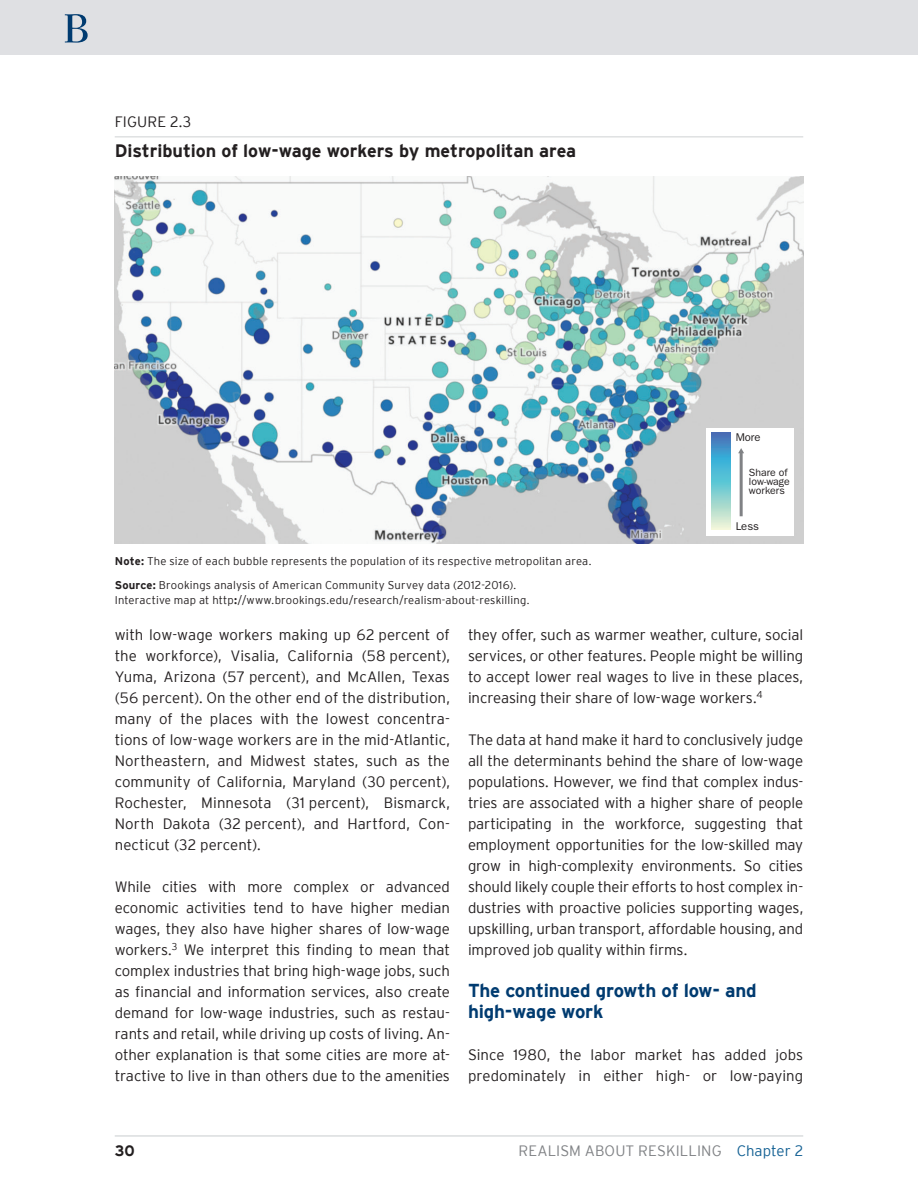
<style>
.page{position:relative;width:918px;height:1188px;background:#fff}
.page>*{position:absolute;margin:0;border:0;box-sizing:border-box;transform-origin:0 0}
._01_A_head{font:700 18.75px/21px "Interstate";letter-spacing:-.01em;color:#003b70}
._40_figure_title{font:700 18px "Interstate";letter-spacing:-.005em;color:#231f20}
._07_body_text{font:300 15px/21px "Interstate";letter-spacing:-.005em;color:#231f20;text-align:justify}
.t1{font:300 15px "Interstate";letter-spacing:.005em;color:#808285}
._40_figure_number{font:300 15px "Interstate";letter-spacing:.01em;color:#231f20}
.t2{font:700 15px "Interstate";color:#231f20}
._44_source{font:300 11.25px "Interstate";letter-spacing:.015em;color:#231f20}
.t3{font:11.25px "ITC Franklin Gothic Std";color:#231f20}
.t4{font:10.5px/9px "ITC Franklin Gothic Std";color:#231f20}
.s1{font-weight:700}
.s2{color:#146194}
</style>
<div class="page">
<div style="left:0;top:0;width:918px;height:55px;background:#dfe0e3"></div>
<hr style="left:115px;top:1135px;width:688px;height:2px;background:#cfd2d4">
<hr style="left:115px;top:136px;width:688px;height:1px;background:#cfd2d4">
<img style="left:115px;top:176px;width:688px;height:368px">
<div style="left:706px;top:428px;width:88px;height:108px;background:#fff"></div>
<svg style="left:711px;top:433px;width:20px;height:97px;background:#77bfd0"></svg>
<hr style="left:740px;top:452px;width:3px;height:64px;background:#808285">
<svg style="left:738px;top:448px;width:6px;height:5px"></svg>
<svg style="left:65px;top:14px;width:23px;height:29px"></svg>
<p class="_40_figure_number" style="left:115px;top:113px;width:78px">FIGURE 2.3</p>
<p class="_40_figure_title" style="left:115px;top:140px;width:463px">Distribution of low-wage workers by metropolitan area</p>
<p class="_44_source" style="left:115px;top:554px;width:478px"><span class="s1">Note:</span> The size of each bubble represents the population of its respective metropolitan area.</p>
<p class="_44_source" style="left:115px;top:578px;width:403px"><span class="s1">Source:</span> Brookings analysis of American Community Survey data (2012-2016).</p>
<p class="_44_source" style="left:115px;top:593px;width:416px">Interactive map at http<span class="s1">:</span>//www.brookings.edu/research/realism-about-reskilling.</p>
<p class="t3" style="left:736px;top:431px;width:26px">More</p>
<p class="t4" style="left:749px;top:468px;width:42px">Share of low-wage workers</p>
<p class="t3" style="left:736px;top:520px;width:25px">Less</p>
<p class="_07_body_text" style="left:115px;top:624px;width:337px">with low-wage workers making up 62 percent of the workforce), Visalia, California (58 percent), Yuma, Arizona (57 percent), and McAllen, Texas (56 percent). On the other end of the distribution, many of the places with the lowest concentra&shy;tions of low-wage workers are in the mid-Atlantic, Northeastern, and Midwest states, such as the community of California, Maryland (30 percent), Rochester, Minnesota (31 percent), Bismarck, North Dakota (32 percent), and Hartford, Con&shy;necticut (32 percent).</p>
<p class="_07_body_text" style="left:115px;top:876px;width:337px">While cities with more complex or advanced economic activities tend to have higher median wages, they also have higher shares of low-wage workers.<sup>3</sup> We interpret this finding to mean that complex industries that bring high-wage jobs, such as financial and information services, also create demand for low-wage industries, such as restau&shy;rants and retail, while driving up costs of living. An&shy;other explanation is that some cities are more at&shy;tractive to live in than others due to the amenities</p>
<p class="_07_body_text" style="left:468px;top:624px;width:337px">they offer, such as warmer weather, culture, social services, or other features. People might be willing to accept lower real wages to live in these places, increasing their share of low-wage workers.<sup>4</sup></p>
<p class="_07_body_text" style="left:468px;top:729px;width:337px">The data at hand make it hard to conclusively judge all the determinants behind the share of low-wage populations. However, we find that complex indus&shy;tries are associated with a higher share of people participating in the workforce, suggesting that employment opportunities for the low-skilled may grow in high-complexity environments. So cities should likely couple their efforts to host complex in&shy;dustries with proactive policies supporting wages, upskilling, urban transport, affordable housing, and improved job quality within firms.</p>
<p class="_01_A_head" style="left:468px;top:980px;width:290px">The continued growth of low- and high-wage work</p>
<p class="_07_body_text" style="left:468px;top:1044px;width:337px">Since 1980, the labor market has added jobs predominately in either high- or low-paying</p>
<p class="t2" style="left:115px;top:1143px;width:22px">30</p>
<p class="t1" style="left:519px;top:1143px;width:286px">REALISM ABOUT RESKILLING <span class="s2">Chapter 2</span></p>
</div>
